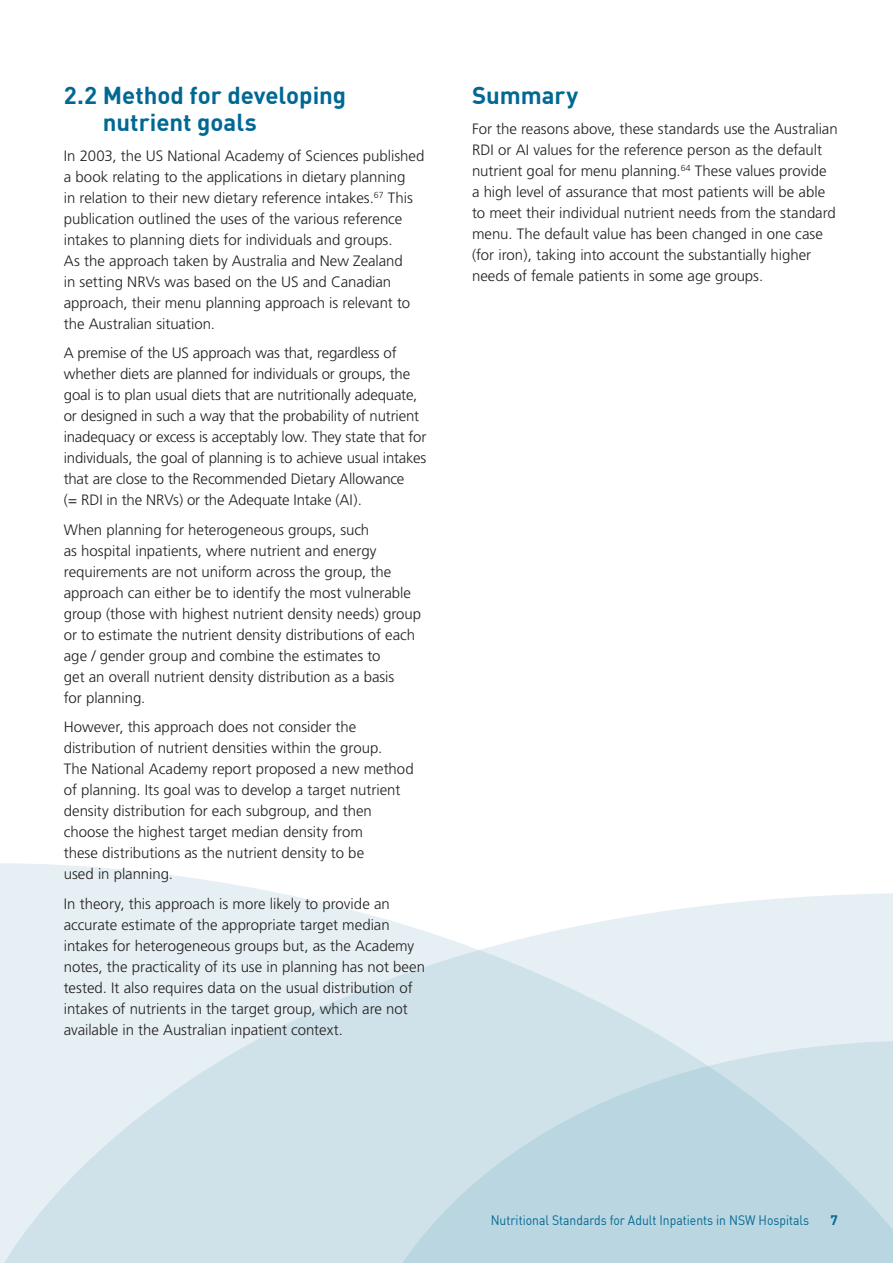
<style>
.page{position:relative;width:893px;height:1263px;background:#fff}
.page>*{position:absolute;margin:0;border:0;box-sizing:border-box;transform-origin:0 0}
.NEW_Head_Level_2{font:700 24px/27px "DIN";color:#006893}
.t1{font:300 15px/21px "Frutiger";letter-spacing:-.005em;color:#231f20}
.t2{font:13.5px "DIN";color:#006893;scale:.9 1}
.t3{font:700 13.5px "DIN";color:#006893}
</style>
<div class="page">
<svg style="left:0;top:863px;width:893px;height:400px;background:#e1edf2"></svg>
<svg style="left:385px;top:1040px;width:508px;height:223px;background:#c4dbe5"></svg>
<p class="NEW_Head_Level_2" style="left:103px;top:81px;width:245px;text-indent:-39px">2.2 Method for developing nutrient goals</p>
<p class="t1" style="left:64px;top:145px;width:362px">In 2003, the US National Academy of Sciences published a book relating to the applications in dietary planning<br>in relation to their new dietary reference intakes.<sup>67</sup> This publication outlined the uses of the various reference intakes to planning diets for individuals and groups.<br>As the approach taken by Australia and New Zealand<br>in setting NRVs was based on the US and Canadian approach, their menu planning approach is relevant to the Australian situation.</p>
<p class="t1" style="left:64px;top:343px;width:364px">A premise of the US approach was that, regardless of whether diets are planned for individuals or groups, the goal is to plan usual diets that are nutritionally adequate, or designed in such a way that the probability of nutrient inadequacy or excess is acceptably low. They state that for individuals, the goal of planning is to achieve usual intakes that are close to the Recommended Dietary Allowance<br>(= RDI in the NRVs) or the Adequate Intake (AI).</p>
<p class="t1" style="left:64px;top:519px;width:359px">When planning for heterogeneous groups, such<br>as hospital inpatients, where nutrient and energy requirements are not uniform across the group, the approach can either be to identify the most vulnerable group (those with highest nutrient density needs) group or to estimate the nutrient density distributions of each age / gender group and combine the estimates to<br>get an overall nutrient density distribution as a basis<br>for planning.</p>
<p class="t1" style="left:64px;top:717px;width:351px">However, this approach does not consider the distribution of nutrient densities within the group.<br>The National Academy report proposed a new method of planning. Its goal was to develop a target nutrient density distribution for each subgroup, and then choose the highest target median density from<br>these distributions as the nutrient density to be<br>used in planning.</p>
<p class="t1" style="left:64px;top:893px;width:363px">In theory, this approach is more likely to provide an accurate estimate of the appropriate target median intakes for heterogeneous groups but, as the Academy notes, the practicality of its use in planning has not been tested. It also requires data on the usual distribution of intakes of nutrients in the target group, which are not available in the Australian inpatient context.</p>
<p class="NEW_Head_Level_2" style="left:472px;top:81px;width:108px">Summary</p>
<p class="t1" style="left:472px;top:118px;width:367px">For the reasons above, these standards use the Australian RDI or AI values for the reference person as the default nutrient goal for menu planning.<sup>64</sup> These values provide a high level of assurance that most patients will be able to meet their individual nutrient needs from the standard menu. The default value has been changed in one case (for iron), taking into account the substantially higher needs of female patients in some age groups.</p>
<p class="t2" style="left:491px;top:1211px;width:355px">Nutritional Standards for Adult Inpatients in NSW Hospitals</p>
<p class="t3" style="left:830px;top:1211px;width:9px">7</p>
</div>
